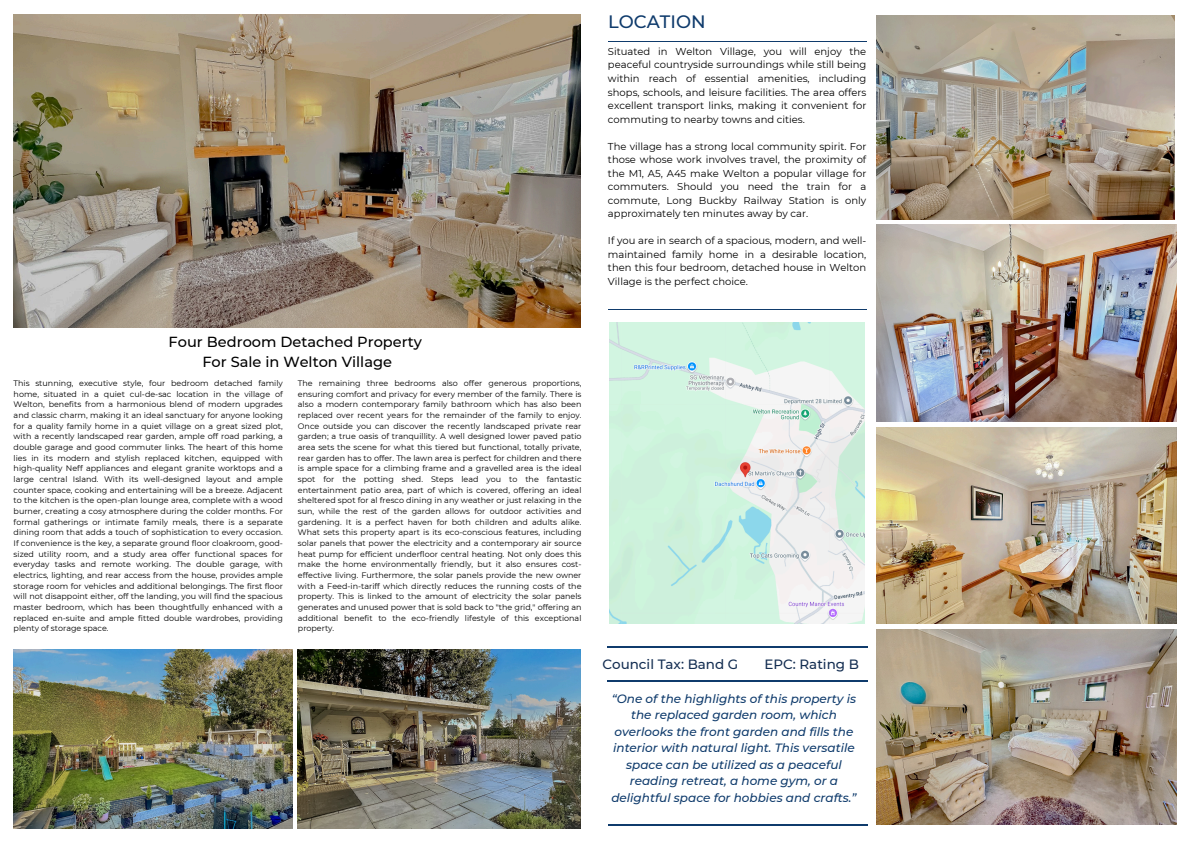
<style>
.page{position:relative;width:1191px;height:843px;background:#fff}
.page>*{position:absolute;margin:0;border:0;box-sizing:border-box;transform-origin:0 0}
.t1{font:500 17.9px "Montserrat";color:#0f3b6c}
.t2{font:500 14.6px/20.2px "Montserrat";color:#000;text-align:center}
.t3{font:500 13.4px "Montserrat";color:#142e52}
.t4{font:italic 500 12px/16.5px "Montserrat";color:#0f3b6c;text-align:center}
.t5{font:10px/13.5px "Montserrat";color:#000;text-align:justify}
.t6{font:8px/10.7px "Montserrat";color:#000;text-align:justify}
</style>
<div class="page">
<img style="left:14px;top:14px;width:567px;height:313px">
<img style="left:14px;top:649px;width:279px;height:178px">
<img style="left:298px;top:649px;width:282px;height:178px">
<img style="left:876px;top:16px;width:298px;height:203px">
<img style="left:876px;top:224px;width:300px;height:197px">
<img style="left:876px;top:427px;width:300px;height:196px">
<img style="left:876px;top:629px;width:300px;height:195px">
<hr style="left:608px;top:41px;width:258px;height:1px;background:#0f3b6c">
<hr style="left:608px;top:309px;width:258px;height:1px;background:#0f3b6c">
<hr style="left:608px;top:824px;width:259px;height:1px;background:#0f3b6c">
<hr style="left:608px;top:680px;width:259px;height:1px;background:#0f3b6c">
<img style="left:609px;top:323px;width:255px;height:300px">
<hr style="left:608px;top:646px;width:260px;height:1px;background:#0f3b6c">
<h4 class="t2" style="left:169px;top:331px;width:255px">Four Bedroom Detached Property<br>For Sale in Welton Village</h4>
<p class="t6" style="left:14px;top:377px;width:271px">This stunning, executive style, four bedroom detached family home, situated in a quiet cul-de-sac location in the village of Welton, benefits from a harmonious blend of modern upgrades and classic charm, making it an ideal sanctuary for anyone looking for a quality family home in a quiet village on a great sized plot, with a recently landscaped rear garden, ample off road parking, a double garage and good commuter links. The heart of this home lies in its modern and stylish replaced kitchen, equipped with high-quality Neff appliances and elegant granite worktops and a large central Island. With its well-designed layout and ample counter space, cooking and entertaining will be a breeze. Adjacent to the kitchen is the open-plan lounge area, complete with a wood burner, creating a cosy atmosphere during the colder months. For formal gatherings or intimate family meals, there is a separate dining room that adds a touch of sophistication to every occasion.<br>If convenience is the key, a separate ground floor cloakroom, good&shy;sized utility room, and a study area offer functional spaces for everyday tasks and remote working. The double garage, with electrics, lighting, and rear access from the house, provides ample storage room for vehicles and additional belongings. The first floor will not disappoint either, off the landing, you will find the spacious master bedroom, which has been thoughtfully enhanced with a replaced en-suite and ample fitted double wardrobes, providing plenty of storage space.</p>
<h2 class="t6" style="left:298px;top:377px;width:285px">The remaining three bedrooms also offer generous proportions, ensuring comfort and privacy for every member of the family. There is also a modern contemporary family bathroom which has also been replaced over recent years for the remainder of the family to enjoy.<br>Once outside you can discover the recently landscaped private rear garden; a true oasis of tranquillity. A well designed lower paved patio area sets the scene for what this tiered but functional, totally private, rear garden has to offer. The lawn area is perfect for children and there is ample space for a climbing frame and a gravelled area is the ideal spot for the potting shed. Steps lead you to the fantastic entertainment patio area, part of which is covered, offering an ideal sheltered spot for al fresco dining in any weather or just relaxing in the sun, while the rest of the garden allows for outdoor activities and gardening. It is a perfect haven for both children and adults alike.<br>What sets this property apart is its eco-conscious features, including solar panels that power the electricity and a contemporary air source heat pump for efficient underfloor central heating. Not only does this make the home environmentally friendly, but it also ensures cost&shy;effective living. Furthermore, the solar panels provide the new owner with a Feed-in-tariff which directly reduces the running costs of the property. This is linked to the amount of electricity the solar panels generates and unused power that is sold back to "the grid," offering an additional benefit to the eco-friendly lifestyle of this exceptional property.</h2>
<p class="t1" style="left:608px;top:11px;width:99px">LOCATION</p>
<p class="t5" style="left:608px;top:45px;width:260px">Situated in Welton Village, you will enjoy the peaceful countryside surroundings while still being within reach of essential amenities, including shops, schools, and leisure facilities. The area offers excellent transport links, making it convenient for commuting to nearby towns and cities.</p>
<p class="t5" style="left:608px;top:139px;width:260px">The village has a strong local community spirit. For those whose work involves travel, the proximity of the M1, A5, A45 make Welton a popular village for commuters. Should you need the train for a commute, Long Buckby Railway Station is only approximately ten minutes away by car.</p>
<p class="t5" style="left:608px;top:234px;width:260px">If you are in search of a spacious, modern, and well&shy;maintained family home in a desirable location, then this four bedroom, detached house in Welton Village is the perfect choice.</p>
<h4 class="t3" style="left:602px;top:656px;width:137px">Council Tax: Band G</h4>
<h4 class="t3" style="left:764px;top:656px;width:96px">EPC: Rating B</h4>
<h1 class="t4" style="left:611px;top:690px;width:247px">“One of the highlights of this property is the replaced garden room, which overlooks the front garden and fills the interior with natural light. This versatile space can be utilized as a peaceful reading retreat, a home gym, or a delightful space for hobbies and crafts.”</h1>
</div>
